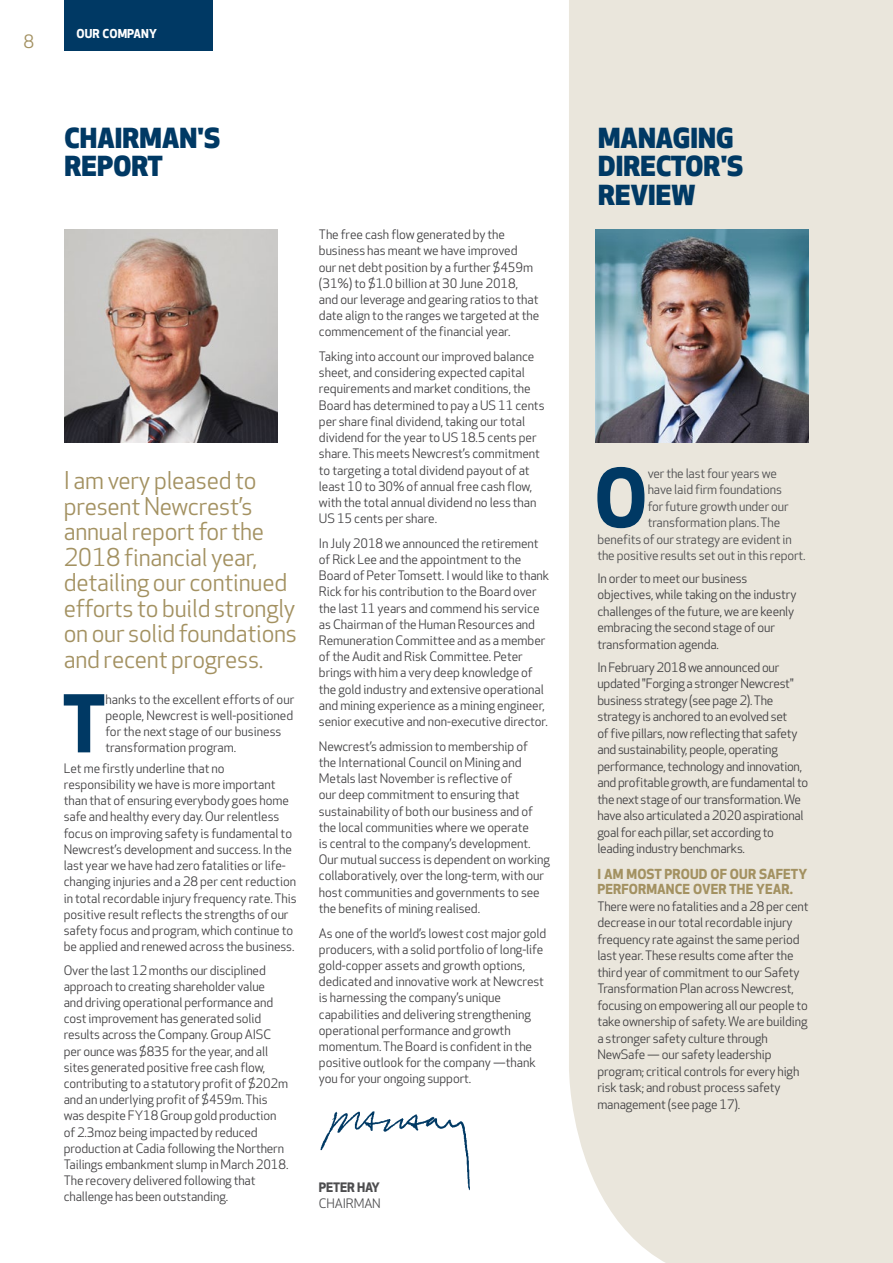
<style>
.page{position:relative;width:893px;height:1263px;background:#fff}
.page>*{position:absolute;margin:0;border:0;box-sizing:border-box;transform-origin:0 0}
.t1{font:700 78.75px "Apex New";color:#003964}
.t2{font:700 77.55px "Apex New";color:#003964}
.t3{font:800 27px/28.5px "Apex New";letter-spacing:.005em;color:#003964}
.t4{font:24px/25.5px "Apex New";letter-spacing:-.01em;color:#a39161}
.t5{font:18px "Apex New";color:#a39161}
.t6{font:700 13.5px/15px "Apex New";letter-spacing:.01em;color:#a39161}
.t7{font:12.75px/16.2px "Apex New";letter-spacing:-.005em;color:#414042}
.t8{font:12.75px "Apex New";letter-spacing:-.01em;color:#4d4d4f}
.t9{font:700 12.75px "Apex New";letter-spacing:-.01em;color:#4d4d4f}
.t10{font:700 12px "Apex New";letter-spacing:.01em;color:#fff}
</style>
<div class="page">
<div style="left:569px;top:0;width:324px;height:1263px;background:#eae6dc"></div>
<img style="left:64px;top:230px;width:213px;height:212px">
<img style="left:596px;top:230px;width:212px;height:212px">
<img style="left:320px;top:1111px;width:150px;height:80px">
<div style="left:64px;top:0;width:149px;height:51px;background:#003964"></div>
<h3 class="t5" style="left:24px;top:31px;width:12px">8</h3>
<p class="t10" style="left:77px;top:27px;width:82px">OUR COMPANY</p>
<h3 class="t3" style="left:64px;top:125px;width:157px">CHAIRMAN'S<br>REPORT</h3>
<h3 class="t4" style="left:64px;top:468px;width:235px">I am very pleased to present Newcrest’s annual report for the<br>2018 financial year, detailing our continued efforts to build strongly on our solid foundations and recent progress.</h3>
<h2 class="t2" style="left:63px;top:678px;width:44px">T</h2>
<p class="t7" style="left:105px;top:691px;width:190px">hanks to the excellent efforts of our people, Newcrest is well-positioned for the next stage of our business transformation program.</p>
<p class="t7" style="left:64px;top:761px;width:235px">Let me firstly underline that no responsibility we have is more important than that of ensuring everybody goes home safe and healthy every day. Our relentless focus on improving safety is fundamental to Newcrest’s development and success. In the last year we have had zero fatalities or life&shy;changing injuries and a 28 per cent reduction in total recordable injury frequency rate. This positive result reflects the strengths of our safety focus and program, which continue to be applied and renewed across the business.</p>
<p class="t7" style="left:64px;top:962px;width:226px">Over the last 12 months our disciplined approach to creating shareholder value<br>and driving operational performance and cost improvement has generated solid results across the Company. Group AISC per ounce was $835 for the year, and all sites generated positive free cash flow, contributing to a statutory profit of $202m and an underlying profit of $459m. This was despite FY18 Group gold production of 2.3moz being impacted by reduced production at Cadia following the Northern Tailings embankment slump in March 2018.<br>The recovery delivered following that challenge has been outstanding.</p>
<p class="t7" style="left:319px;top:227px;width:222px">The free cash flow generated by the business has meant we have improved<br>our net debt position by a further $459m (31%) to $1.0 billion at 30 June 2018, and our leverage and gearing ratios to that date align to the ranges we targeted at the commencement of the financial year.</p>
<p class="t7" style="left:319px;top:349px;width:227px">Taking into account our improved balance sheet, and considering expected capital requirements and market conditions, the Board has determined to pay a US 11 cents per share final dividend, taking our total dividend for the year to US 18.5 cents per share. This meets Newcrest’s commitment to targeting a total dividend payout of at least 10 to 30% of annual free cash flow, with the total annual dividend no less than US 15 cents per share.</p>
<p class="t7" style="left:319px;top:536px;width:232px">In July 2018 we announced the retirement of Rick Lee and the appointment to the Board of Peter Tomsett. I would like to thank Rick for his contribution to the Board over the last 11 years and commend his service as Chairman of the Human Resources and Remuneration Committee and as a member of the Audit and Risk Committee. Peter brings with him a very deep knowledge of the gold industry and extensive operational and mining experience as a mining engineer, senior executive and non-executive director.</p>
<p class="t7" style="left:319px;top:738px;width:232px">Newcrest’s admission to membership of<br>the International Council on Mining and Metals last November is reflective of<br>our deep commitment to ensuring that sustainability of both our business and of the local communities where we operate<br>is central to the company’s development.<br>Our mutual success is dependent on working collaboratively, over the long-term, with our host communities and governments to see the benefits of mining realised.</p>
<p class="t7" style="left:319px;top:925px;width:229px">As one of the world’s lowest cost major gold producers, with a solid portfolio of long-life gold-copper assets and growth options, dedicated and innovative work at Newcrest is harnessing the company’s unique capabilities and delivering strengthening operational performance and growth momentum. The Board is confident in the positive outlook for the company —thank you for your ongoing support.</p>
<p class="t9" style="left:319px;top:1179px;width:62px">PETER HAY</p>
<p class="t8" style="left:319px;top:1196px;width:63px">CHAIRMAN</p>
<h3 class="t3" style="left:598px;top:125px;width:147px">MANAGING<br>DIRECTOR'S<br>REVIEW</h3>
<h1 class="t1" style="left:594px;top:452px;width:55px">O</h1>
<p class="t8" style="left:648px;top:466px;width:131px">ver the last four years we</p>
<p class="t8" style="left:648px;top:482px;width:136px">have laid firm foundations</p>
<p class="t8" style="left:648px;top:499px;width:143px">for future growth under our</p>
<p class="t8" style="left:648px;top:515px;width:134px">transformation plans. The</p>
<p class="t8" style="left:597px;top:532px;width:196px">benefits of our strategy are evident in</p>
<p class="t8" style="left:597px;top:548px;width:210px">the positive results set out in this report.</p>
<p class="t7" style="left:597px;top:570px;width:201px">In order to meet our business objectives, while taking on the industry challenges of the future, we are keenly embracing the second stage of our transformation agenda.</p>
<p class="t7" style="left:597px;top:659px;width:212px">In February 2018 we announced our updated "Forging a stronger Newcrest" business strategy (see page 2). The strategy is anchored to an evolved set<br>of five pillars, now reflecting that safety and sustainability, people, operating performance, technology and innovation, and profitable growth, are fundamental to the next stage of our transformation. We have also articulated a 2020 aspirational goal for each pillar, set according to leading industry benchmarks.</p>
<p class="t6" style="left:597px;top:867px;width:211px">I AM MOST PROUD OF OUR SAFETY<br>PERFORMANCE OVER THE YEAR.</p>
<p class="t7" style="left:597px;top:898px;width:213px">There were no fatalities and a 28 per cent decrease in our total recordable injury frequency rate against the same period last year. These results come after the third year of commitment to our Safety Transformation Plan across Newcrest, focusing on empowering all our people to take ownership of safety. We are building a stronger safety culture through NewSafe — our safety leadership program; critical controls for every high risk task; and robust process safety management (see page 17).</p>
</div>
